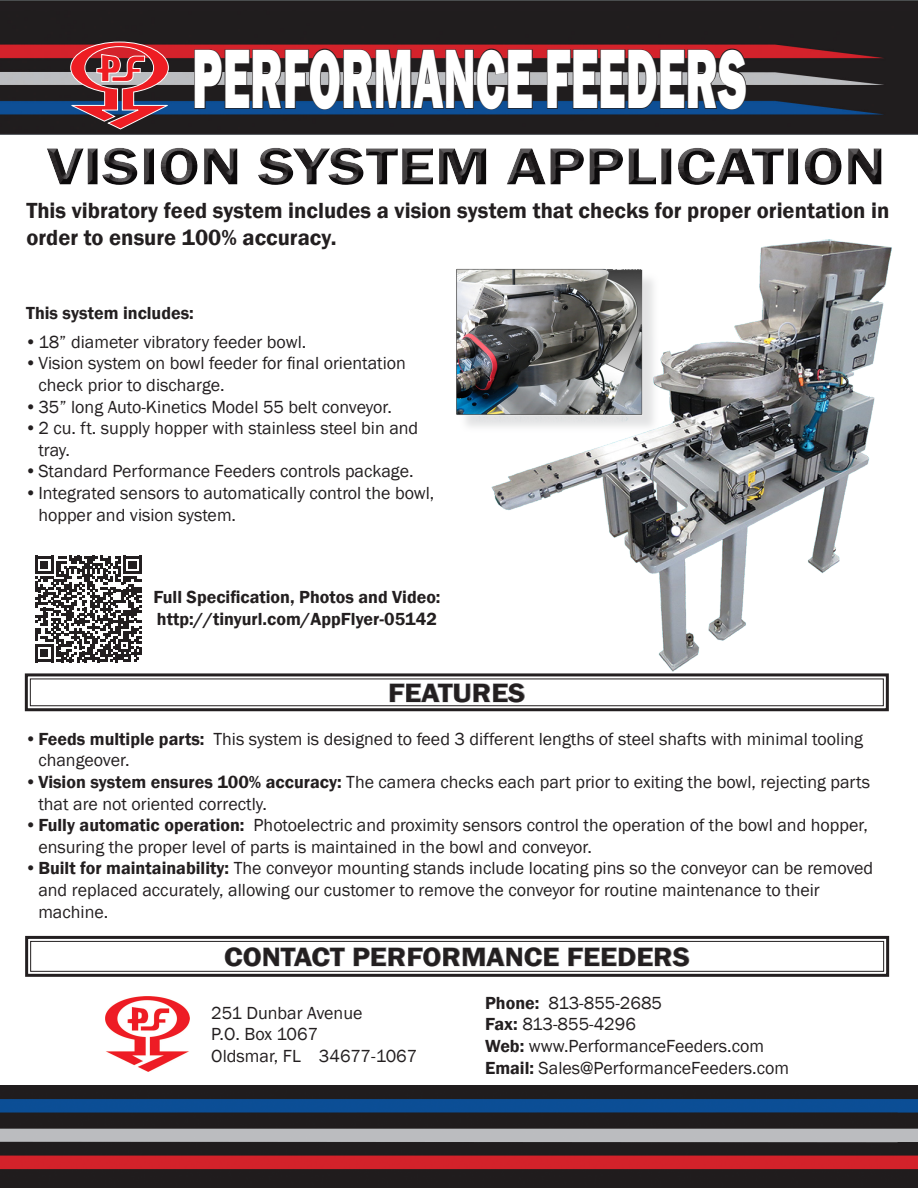
<style>
.page{position:relative;width:918px;height:1188px;background:#fff}
.page>*{position:absolute;margin:0;border:0;box-sizing:border-box;transform-origin:0 0}
.t1{font:800 86.7px "Franklin Gothic";color:#fff;scale:.55 1}
.t2{font:600 27px "Franklin Gothic";color:#231f20;scale:1.1 1}
.t3{font:600 22.5px/27px "Franklin Gothic";color:#231f20}
.t4{font:18px/21.6px "Franklin Gothic";color:#231f20}
.t5{font:600 18px "Franklin Gothic";color:#231f20}
.s1{font-weight:600}
</style>
<div class="page">
<img style="left:491px;top:239px;width:401px;height:433px">
<img style="left:0;top:0;width:918px;height:135px">
<div style="left:35px;top:143px;width:858px;height:54px;background:#231f20;opacity:.75"></div>
<svg style="left:25px;top:935px;width:865px;height:42px"></svg>
<div style="left:30px;top:941px;width:854px;height:31px;border:1px solid #231f20"></div>
<img style="left:105px;top:996px;width:85px;height:76px">
<svg style="left:24px;top:673px;width:865px;height:39px"></svg>
<div style="left:30px;top:678px;width:854px;height:28px;border:1px solid #231f20"></div>
<svg style="left:35px;top:556px;width:107px;height:106px"></svg>
<svg style="left:69px;top:41px;width:101px;height:89px;background:#94434b"></svg>
<svg style="left:194px;top:41px;width:340px;height:69px;background:#533a43"></svg>
<svg style="left:546px;top:48px;width:201px;height:62px;background:#4f3e48"></svg>
<img style="left:0;top:1085px;width:918px;height:103px">
<div style="left:460px;top:272px;width:200px;height:161px;background:#bdbec0;opacity:.42"></div>
<img style="left:456px;top:266px;width:188px;height:150px">
<p class="t1" style="left:192px;top:23px;width:1010px">PERFORMANCE FEEDERS</p>
<p class="t3" style="left:26px;top:198px;width:865px">This vibratory feed system includes a vision system that checks for proper orientation in order to ensure 100% accuracy.</p>
<p class="t5" style="left:26px;top:302px;width:169px">This system includes:</p>
<p class="t4" style="left:25px;top:331px;width:283px">•18” diameter vibratory feeder bowl.</p>
<p class="t4" style="left:38px;top:353px;width:369px;text-indent:-14px">•Vision system on bowl feeder for final orientation check prior to discharge.</p>
<p class="t4" style="left:25px;top:396px;width:369px">•35” long Auto-Kinetics Model 55 belt conveyor.</p>
<p class="t4" style="left:38px;top:418px;width:382px;text-indent:-14px">•2 cu. ft. supply hopper with stainless steel bin and tray.</p>
<p class="t4" style="left:25px;top:461px;width:390px">•Standard Performance Feeders controls package.</p>
<p class="t4" style="left:38px;top:483px;width:398px;text-indent:-14px">•Integrated sensors to automatically control the bowl, hopper and vision system.</p>
<p class="t5" style="left:153px;top:586px;width:289px">Full Specification, Photos and Video:</p>
<p class="t5" style="left:157px;top:608px;width:281px">http://tinyurl.com/AppFlyer-05142</p>
<p class="t2" style="left:388px;top:676px;width:126px">FEATURES</p>
<p class="t4" style="left:38px;top:728px;width:826px;text-indent:-14px"><span class="s1">•Feeds multiple parts:</span> This system is designed to feed 3 different lengths of steel shafts with minimal tooling changeover.</p>
<p class="t4" style="left:38px;top:772px;width:833px;text-indent:-14px"><span class="s1">•Vision system ensures 100% accuracy:</span> The camera checks each part prior to exiting the bowl, rejecting parts that are not oriented correctly.</p>
<p class="t4" style="left:38px;top:815px;width:831px;text-indent:-14px"><span class="s1">•Fully automatic operation:</span> Photoelectric and proximity sensors control the operation of the bowl and hopper, ensuring the proper level of parts is maintained in the bowl and conveyor.</p>
<p class="t4" style="left:38px;top:858px;width:836px;text-indent:-14px"><span class="s1">•Built for maintainability:</span> The conveyor mounting stands include locating pins so the conveyor can be removed and replaced accurately, allowing our customer to remove the conveyor for routine maintenance to their machine.</p>
<p class="t2" style="left:224px;top:940px;width:425px">CONTACT PERFORMANCE FEEDERS</p>
<p class="t4" style="left:485px;top:992px;width:179px"><span class="s1">Phone:</span> 813-855-2685</p>
<p class="t4" style="left:485px;top:1014px;width:152px"><span class="s1">Fax:</span> 813-855-4296</p>
<p class="t4" style="left:485px;top:1036px;width:281px"><span class="s1">Web:</span> www.PerformanceFeeders.com</p>
<p class="t4" style="left:485px;top:1057px;width:306px"><span class="s1">Email:</span> Sales@PerformanceFeeders.com</p>
<p class="t4" style="left:211px;top:1002px;width:153px">251 Dunbar Avenue</p>
<p class="t4" style="left:211px;top:1024px;width:108px">P.O. Box 1067</p>
<p class="t4" style="left:211px;top:1046px;width:208px">Oldsmar, FL 34677-1067</p>
</div>
